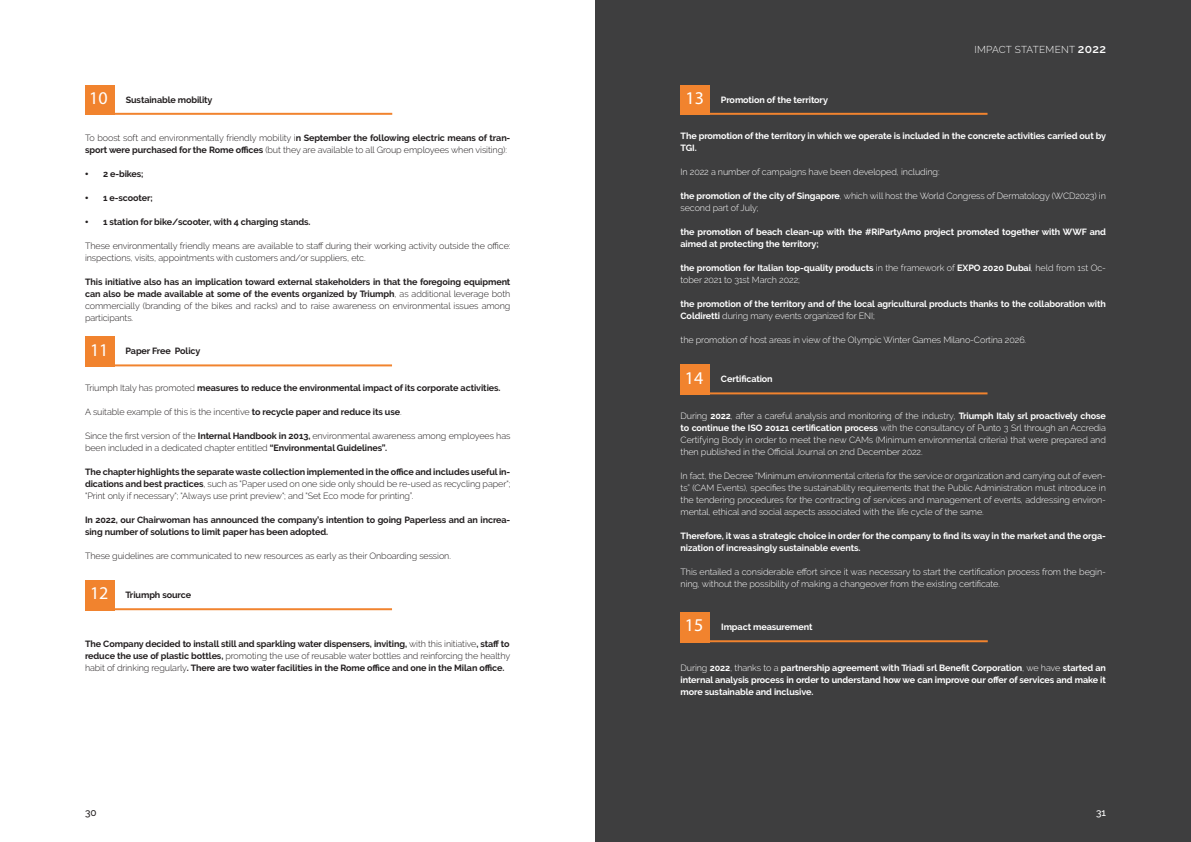
<style>
.page{position:relative;width:1191px;height:842px;background:#fff}
.page>*{position:absolute;margin:0;border:0;box-sizing:border-box;transform-origin:0 0}
.t1{font:18px "Myriad Pro";color:#fff}
.t2{font:300 10px "Raleway";letter-spacing:.025em;color:#fff}
.t3{font:500 10px "Raleway";color:#231f20}
.t4{font:500 10px "Raleway";color:#fff}
.t5{font:300 9px/12px "Raleway";letter-spacing:-.01em;color:#fff}
.t6{font:300 9px/12px "Raleway";letter-spacing:-.01em;color:#231f20}
.t7{font:700 9px/12px "Raleway";letter-spacing:-.01em;color:#231f20;text-align:justify}
.t8{font:700 9px/12px "Raleway";letter-spacing:-.01em;color:#fff}
.s1{font-weight:700}
.s2{font-family:"Myriad Pro";font-weight:400;font-size:12px}
.s3{font-weight:300}
.s4{font-weight:600;font-size:12px}
</style>
<div class="page">
<div style="left:85px;top:85px;width:29px;height:30px;background:#f1832e"></div>
<div style="left:85px;top:337px;width:29px;height:29px;background:#f1832e"></div>
<div style="left:85px;top:580px;width:29px;height:30px;background:#f1832e"></div>
<div style="left:595px;top:0;width:596px;height:842px;background:#3e3e3f"></div>
<div style="left:680px;top:85px;width:29px;height:30px;background:#f1832e"></div>
<hr style="left:709px;top:113px;width:278px;height:2px;background:#fff">
<div style="left:680px;top:365px;width:29px;height:29px;background:#f1832e"></div>
<hr style="left:709px;top:392px;width:278px;height:2px;background:#fff">
<div style="left:681px;top:612px;width:29px;height:30px;background:#f1832e"></div>
<hr style="left:710px;top:640px;width:277px;height:2px;background:#fff">
<p class="t1" style="left:89px;top:87px;width:20px">10</p>
<p class="t7" style="left:126px;top:94px;width:88px">Sustainable mobility</p>
<p class="t6" style="left:85px;top:132px;width:427px">To boost soft and environmentally friendly mobility i<span class="s1">n September the following electric means of tran&shy;sport were purchased for the Rome offices</span> (but they are available to all Group employees when visiting):</p>
<p class="t7" style="left:85px;top:168px;width:60px"><span class="s2">•</span> 2 e-bikes;</p>
<p class="t7" style="left:85px;top:192px;width:69px"><span class="s2">•</span> 1 e-scooter;</p>
<p class="t7" style="left:85px;top:216px;width:227px"><span class="s2">•</span> 1 station for bike/scooter, with 4 charging stands.</p>
<p class="t6" style="left:85px;top:240px;width:427px">These environmentally friendly means are available to staff during their working activity outside the office: inspections, visits, appointments with customers and/or suppliers, etc.</p>
<p class="t7" style="left:85px;top:276px;width:427px">This initiative also has an implication toward external stakeholders in that the foregoing equipment can also be made available at some of the events organized by Triumph<span class="s3">, as additional leverage both commercially (branding of the bikes and racks) and to raise awareness on environmental issues among participants.</span></p>
<p class="t7" style="left:125px;top:345px;width:76px">Paper Free Policy</p>
<p class="t7" style="left:85px;top:382px;width:417px"><span class="s3">Triumph Italy has promoted</span> measures to reduce the environmental impact of its corporate activities.</p>
<p class="t6" style="left:85px;top:406px;width:318px">A suitable example of this is the incentive <span class="s1">to recycle paper and reduce its use</span>.</p>
<p class="t6" style="left:85px;top:430px;width:427px">Since the first version of the <span class="s1">Internal Handbook in 2013,</span> environmental awareness among employees has been included in a dedicated chapter entitled <span class="s1">“Environmental Guidelines”.</span></p>
<p class="t6" style="left:85px;top:466px;width:427px;text-align:justify"><span class="s1">The chapter highlights the separate waste collection implemented in the office and includes useful in&shy;dications and best practices</span>, such as "Paper used on one side only should be re-used as recycling paper"; "Print only if necessary"; "Always use print preview"; and "Set Eco mode for printing”.</p>
<p class="t7" style="left:85px;top:514px;width:427px">In 2022, our Chairwoman has announced the company’s intention to going Paperless and an increa&shy;sing number of solutions to limit paper has been adopted.</p>
<p class="t6" style="left:85px;top:550px;width:367px">These guidelines are communicated to new resources as early as their Onboarding session.</p>
<p class="t7" style="left:125px;top:589px;width:67px">Triumph source</p>
<p class="t1" style="left:90px;top:338px;width:20px">11</p>
<p class="t1" style="left:90px;top:582px;width:20px">12</p>
<p class="t7" style="left:85px;top:638px;width:427px">The Company decided to install still and sparkling water dispensers, inviting, <span class="s3">with this initiative</span>, staff to reduce the use of plastic bottles, <span class="s3">promoting the use of reusable water bottles and reinforcing the healthy habit of drinking regularly</span>. There are two water facilities in the Rome office and one in the Milan office.</p>
<p class="t3" style="left:85px;top:807px;width:13px">30</p>
<p class="t2" style="left:974px;top:44px;width:133px">IMPACT STATEMENT <span class="s4">2022</span></p>
<p class="t1" style="left:685px;top:87px;width:20px">13</p>
<p class="t8" style="left:721px;top:94px;width:108px">Promotion of the territory</p>
<p class="t8" style="left:680px;top:130px;width:427px">The promotion of the territory in which we operate is included in the concrete activities carried out by<br>TGI.</p>
<p class="t5" style="left:680px;top:166px;width:260px">In 2022 a number of campaigns have been developed, including:</p>
<p class="t5" style="left:680px;top:190px;width:427px"><span class="s1">the promotion of the city of Singapore</span>, which will host the World Congress of Dermatology (WCD2023) in second part of July;</p>
<p class="t8" style="left:680px;top:226px;width:427px">the promotion of beach clean-up with the #RiPartyAmo project promoted together with WWF and aimed at protecting the territory;</p>
<p class="t5" style="left:680px;top:262px;width:427px"><span class="s1">the promotion for Italian top-quality products</span> in the framework of <span class="s1">EXPO 2020 Dubai</span>, held from 1st Oc&shy;tober 2021 to 31st March 2022;</p>
<p class="t8" style="left:680px;top:298px;width:427px">the promotion of the territory and of the local agricultural products thanks to the collaboration with<br>Coldiretti <span class="s3">during many events organized for ENI;</span></p>
<p class="t5" style="left:680px;top:334px;width:347px">the promotion of host areas in view of the Olympic Winter Games Milano-Cortina 2026.</p>
<p class="t1" style="left:685px;top:366px;width:20px">14</p>
<p class="t8" style="left:721px;top:373px;width:53px">Certification</p>
<p class="t5" style="left:680px;top:410px;width:427px;text-align:justify">During <span class="s1">2022</span>, after a careful analysis and monitoring of the industry, <span class="s1">Triumph Italy srl proactively chose to continue the ISO 20121 certification process</span> with the consultancy of Punto 3 Srl through an Accredia Certifying Body in order to meet the new CAMs (Minimum environmental criteria) that were prepared and then published in the Official Journal on 2nd December 2022.</p>
<p class="t5" style="left:680px;top:470px;width:427px;text-align:justify">In fact, the Decree “Minimum environmental criteria for the service or organization and carrying out of even&shy;ts” (CAM Events), specifies the sustainability requirements that the Public Administration must introduce in the tendering procedures for the contracting of services and management of events, addressing environ&shy;mental, ethical and social aspects associated with the life cycle of the same.</p>
<p class="t8" style="left:680px;top:530px;width:427px">Therefore, it was a strategic choice in order for the company to find its way in the market and the orga&shy;nization of increasingly sustainable events.</p>
<p class="t5" style="left:680px;top:566px;width:427px">This entailed a considerable effort since it was necessary to start the certification process from the begin&shy;ning, without the possibility of making a changeover from the existing certificate.</p>
<p class="t8" style="left:721px;top:621px;width:93px">Impact measurement</p>
<p class="t8" style="left:680px;top:662px;width:427px;text-align:justify"><span class="s3">During</span> 2022<span class="s3">, thanks to a</span> partnership agreement with Triadi srl Benefit Corporation<span class="s3">, we have</span> started an internal analysis process in order to understand how we can improve our offer of services and make it more sustainable and inclusive.</p>
<p class="t1" style="left:685px;top:614px;width:20px">15</p>
<p class="t4" style="left:1096px;top:807px;width:11px">31</p>
</div>
